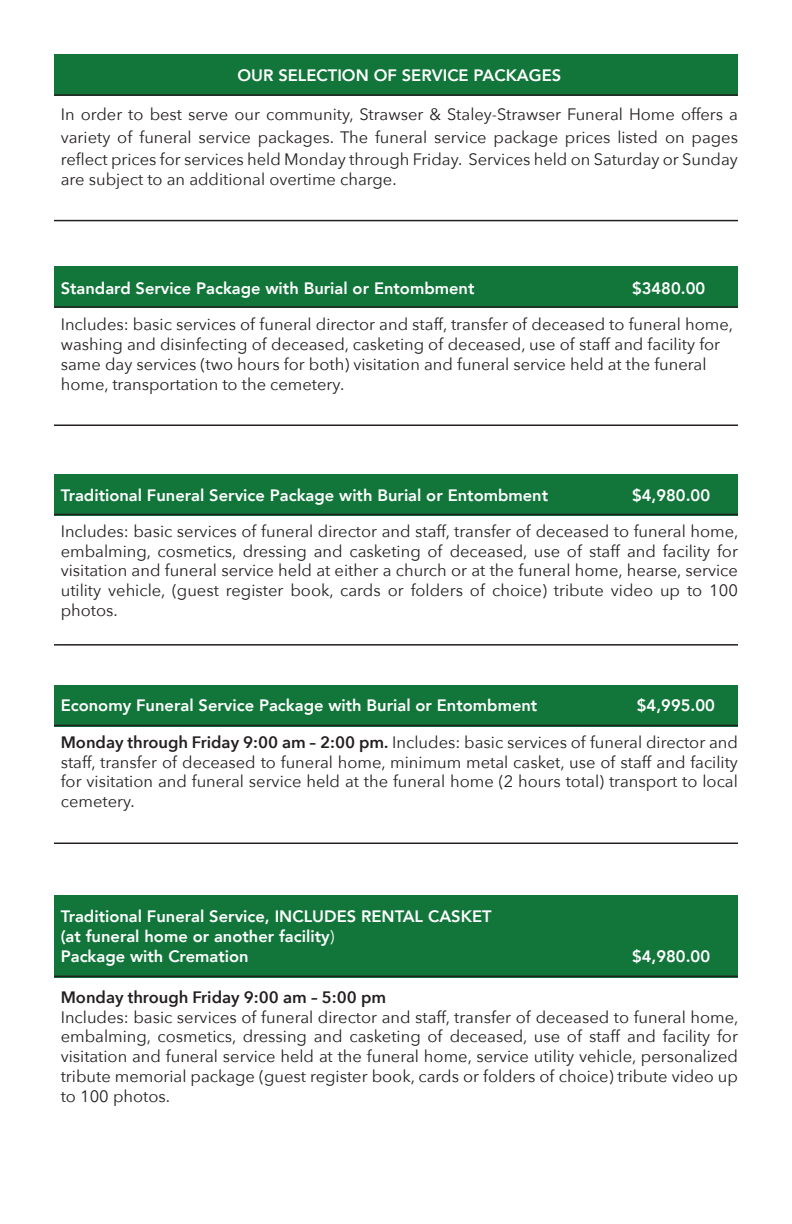
<style>
.page{position:relative;width:792px;height:1224px;background:#fff}
.page>*{position:absolute;margin:0;border:0;box-sizing:border-box;transform-origin:0 0}
.t1{font:16.4px/19.8px "Avenir Next";color:#231f20;text-align:justify}
.t2{font:800 16.4px/19.8px "Avenir";color:#fff}
.t3{font:600 16.4px "Avenir Next";color:#231f20}
.s1{font-weight:600}
.s2{font-family:"Avenir Next";font-weight:400}
</style>
<div class="page">
<div style="left:54px;top:895px;width:684px;height:82px;background:#12763b"></div>
<div style="left:54px;top:685px;width:684px;height:41px;background:#12763b"></div>
<div style="left:54px;top:54px;width:684px;height:41px;background:#12763b"></div>
<hr style="left:54px;top:94px;width:684px;height:2px;background:#231f20">
<div style="left:54px;top:267px;width:684px;height:41px;background:#12763b"></div>
<div style="left:54px;top:474px;width:684px;height:41px;background:#12763b"></div>
<hr style="left:54px;top:220px;width:684px;height:1px;background:#231f20">
<hr style="left:54px;top:306px;width:684px;height:2px;background:#231f20">
<hr style="left:54px;top:514px;width:684px;height:1px;background:#231f20">
<hr style="left:54px;top:725px;width:684px;height:1px;background:#231f20">
<hr style="left:54px;top:976px;width:684px;height:1px;background:#231f20">
<hr style="left:54px;top:424px;width:684px;height:2px;background:#231f20">
<hr style="left:54px;top:644px;width:684px;height:2px;background:#231f20">
<hr style="left:54px;top:843px;width:684px;height:1px;background:#231f20">
<p class="t2" style="left:237px;top:65px;width:325px">OUR SELECTION OF SERVICE PACKAGES</p>
<p class="t1" style="left:61px;top:102px;width:679px;line-height:22.6px">In order to best serve our community, Strawser &amp; Staley-Strawser Funeral Home offers a variety of funeral service packages. The funeral service package prices listed on pages reflect prices for services held Monday through Friday. Services held on Saturday or Sunday</p>
<p class="t1" style="left:61px;top:169px;width:337px">are subject to an additional overtime charge.</p>
<p class="t2" style="left:61px;top:278px;width:415px">Standard Service Package with Burial or Entombment</p>
<p class="t2" style="left:632px;top:278px;width:75px">$3480.00</p>
<p class="t1" style="left:61px;top:314px;width:674px;text-align:left">Includes: basic services of funeral director and staff, transfer of deceased to funeral home, washing and disinfecting of deceased, casketing of deceased, use of staff and facility for same day services (two hours for both) visitation and funeral service held at the funeral home, transportation to the cemetery.</p>
<p class="t2" style="left:61px;top:485px;width:489px">Traditional Funeral Service Package with Burial or Entombment</p>
<p class="t2" style="left:632px;top:485px;width:80px">$4,980.00</p>
<p class="t1" style="left:61px;top:521px;width:679px">Includes: basic services of funeral director and staff, transfer of deceased to funeral home, embalming, cosmetics, dressing and casketing of deceased, use of staff and facility for visitation and funeral service held at either a church or at the funeral home, hearse, service utility vehicle, (guest register book, cards or folders of choice) tribute video up to 100 photos.</p>
<p class="t2" style="left:61px;top:696px;width:478px">Economy Funeral Service Package with Burial or Entombment</p>
<p class="t2" style="left:637px;top:696px;width:80px">$4,995.00</p>
<p class="t1" style="left:61px;top:731px;width:679px"><span class="s1">Monday through Friday 9:00 am – 2:00 pm.</span> Includes: basic services of funeral director and staff, transfer of deceased to funeral home, minimum metal casket, use of staff and facility for visitation and funeral service held at the funeral home (2 hours total) transport to local cemetery.</p>
<p class="t2" style="left:61px;top:907px;width:432px">Traditional Funeral Service, INCLUDES RENTAL CASKET (at funeral home or another facility<span class="s2">)<br></span>Package with Cremation</p>
<p class="t2" style="left:632px;top:946px;width:80px">$4,980.00</p>
<p class="t3" style="left:61px;top:983px;width:327px">Monday through Friday 9:00 am – 5:00 pm</p>
<p class="t1" style="left:61px;top:1006px;width:679px">Includes: basic services of funeral director and staff, transfer of deceased to funeral home, embalming, cosmetics, dressing and casketing of deceased, use of staff and facility for visitation and funeral service held at the funeral home, service utility vehicle, personalized tribute memorial package (guest register book, cards or folders of choice) tribute video up to 100 photos.</p>
</div>
